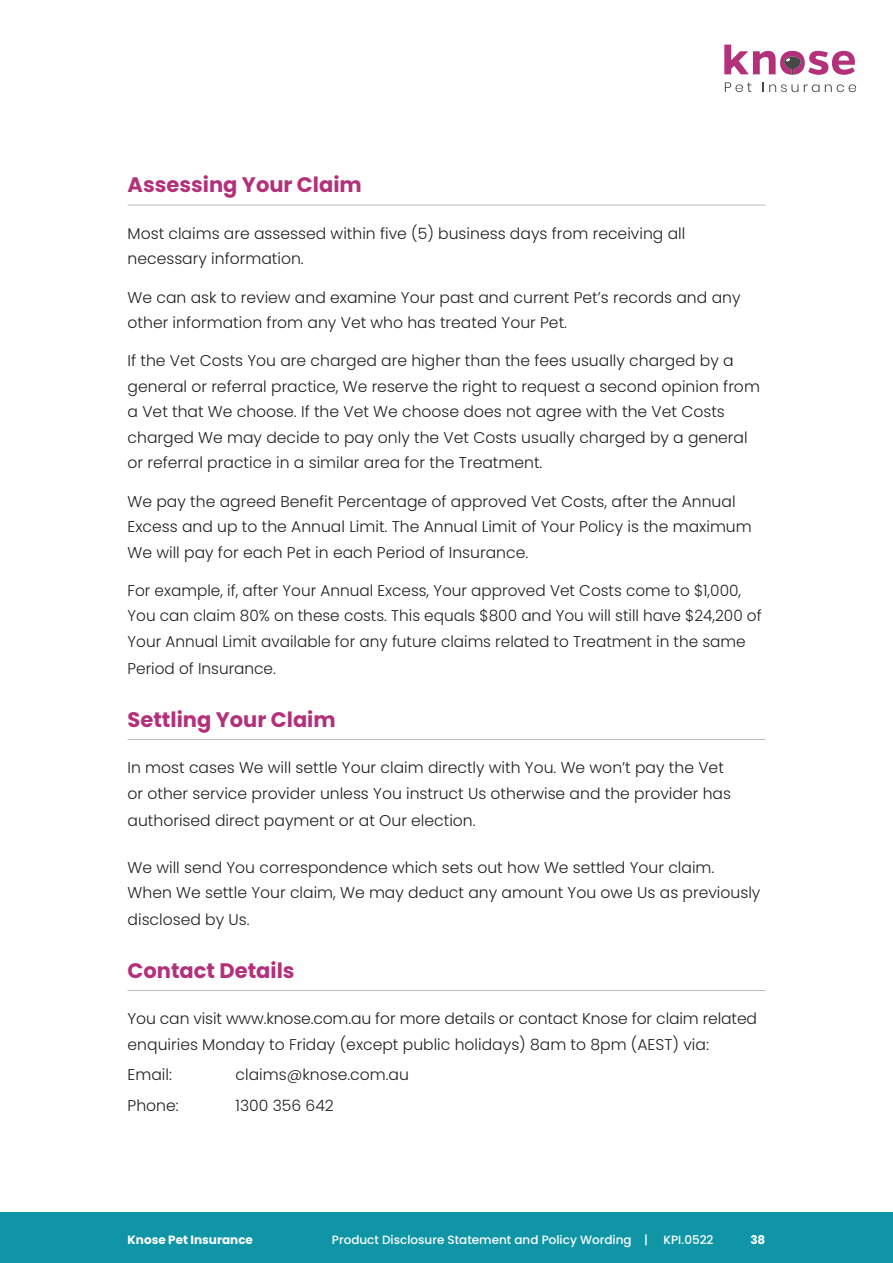
<style>
.page{position:relative;width:893px;height:1263px;background:#fff}
.page>*{position:absolute;margin:0;border:0;box-sizing:border-box;transform-origin:0 0}
.Header_4_with_rule{font:700 21px "Poppins";color:#b3307b}
.Body_First_Paragraph{font:300 15.6px/25.5px "Poppins";color:#231f20}
.Body_Main{font:300 15.6px "Poppins";color:#231f20}
.t1{font:500 12px "Poppins";color:#fff}
.t2{font:700 12px "Poppins";color:#fff}
</style>
<div class="page">
<div style="left:0;top:1212px;width:893px;height:51px;background:#1095a6"></div>
<svg style="left:724px;top:45px;width:131px;height:30px"></svg>
<svg style="left:725px;top:82px;width:26px;height:10px"></svg>
<svg style="left:763px;top:82px;width:35px;height:10px"></svg>
<svg style="left:804px;top:84px;width:15px;height:8px"></svg>
<svg style="left:825px;top:84px;width:31px;height:8px"></svg>
<hr style="left:128px;top:205px;width:637px;height:1px;background:#bcbdc0">
<hr style="left:128px;top:739px;width:637px;height:1px;background:#bcbdc0">
<hr style="left:128px;top:990px;width:637px;height:1px;background:#bcbdc0">
<p class="Header_4_with_rule" style="left:128px;top:173px;width:236px">Assessing Your Claim</p>
<p class="Body_First_Paragraph" style="left:128px;top:221px;width:559px">Most claims are assessed within five (5) business days from receiving all necessary information.</p>
<p class="Body_First_Paragraph" style="left:128px;top:285px;width:614px">We can ask to review and examine Your past and current Pet’s records and any other information from any Vet who has treated Your Pet.</p>
<p class="Body_First_Paragraph" style="left:128px;top:348px;width:634px">If the Vet Costs You are charged are higher than the fees usually charged by a general or referral practice, We reserve the right to request a second opinion from a Vet that We choose. If the Vet We choose does not agree with the Vet Costs charged We may decide to pay only the Vet Costs usually charged by a general or referral practice in a similar area for the Treatment.</p>
<p class="Body_First_Paragraph" style="left:128px;top:489px;width:626px">We pay the agreed Benefit Percentage of approved Vet Costs, after the Annual<br>Excess and up to the Annual Limit. The Annual Limit of Your Policy is the maximum<br>We will pay for each Pet in each Period of Insurance.</p>
<p class="Body_First_Paragraph" style="left:128px;top:578px;width:636px">For example, if, after Your Annual Excess, Your approved Vet Costs come to $1,000,<br>You can claim 80% on these costs. This equals $800 and You will still have $24,200 of<br>Your Annual Limit available for any future claims related to Treatment in the same</p>
<p class="Body_First_Paragraph" style="left:128px;top:656px;width:150px">Period of Insurance.</p>
<p class="Header_4_with_rule" style="left:128px;top:707px;width:210px">Settling Your Claim</p>
<p class="Body_First_Paragraph" style="left:128px;top:755px;width:605px">In most cases We will settle Your claim directly with You. We won’t pay the Vet or other service provider unless You instruct Us otherwise and the provider has</p>
<p class="Body_First_Paragraph" style="left:128px;top:808px;width:350px">authorised direct payment or at Our election.</p>
<p class="Body_First_Paragraph" style="left:128px;top:854px;width:634px">We will send You correspondence which sets out how We settled Your claim.<br>When We settle Your claim, We may deduct any amount You owe Us as previously</p>
<p class="Body_First_Paragraph" style="left:128px;top:907px;width:124px">disclosed by Us.</p>
<p class="Header_4_with_rule" style="left:128px;top:958px;width:169px">Contact Details</p>
<p class="Body_First_Paragraph" style="left:128px;top:1006px;width:631px">You can visit www.knose.com.au for more details or contact Knose for claim related enquiries Monday to Friday (except public holidays) 8am to 8pm (AEST) via:</p>
<p class="Body_Main" style="left:128px;top:1065px;width:46px">Email:</p>
<p class="Body_Main" style="left:236px;top:1065px;width:175px">claims@knose.com.au</p>
<p class="Body_Main" style="left:128px;top:1096px;width:53px">Phone:</p>
<p class="Body_Main" style="left:236px;top:1096px;width:100px">1300 356 642</p>
<p class="t2" style="left:128px;top:1232px;width:127px">Knose Pet Insurance</p>
<p class="t1" style="left:332px;top:1232px;width:317px">Product Disclosure Statement and Policy Wording |</p>
<p class="t1" style="left:664px;top:1232px;width:52px">KPI.0522</p>
<p class="t2" style="left:750px;top:1232px;width:17px">38</p>
</div>
